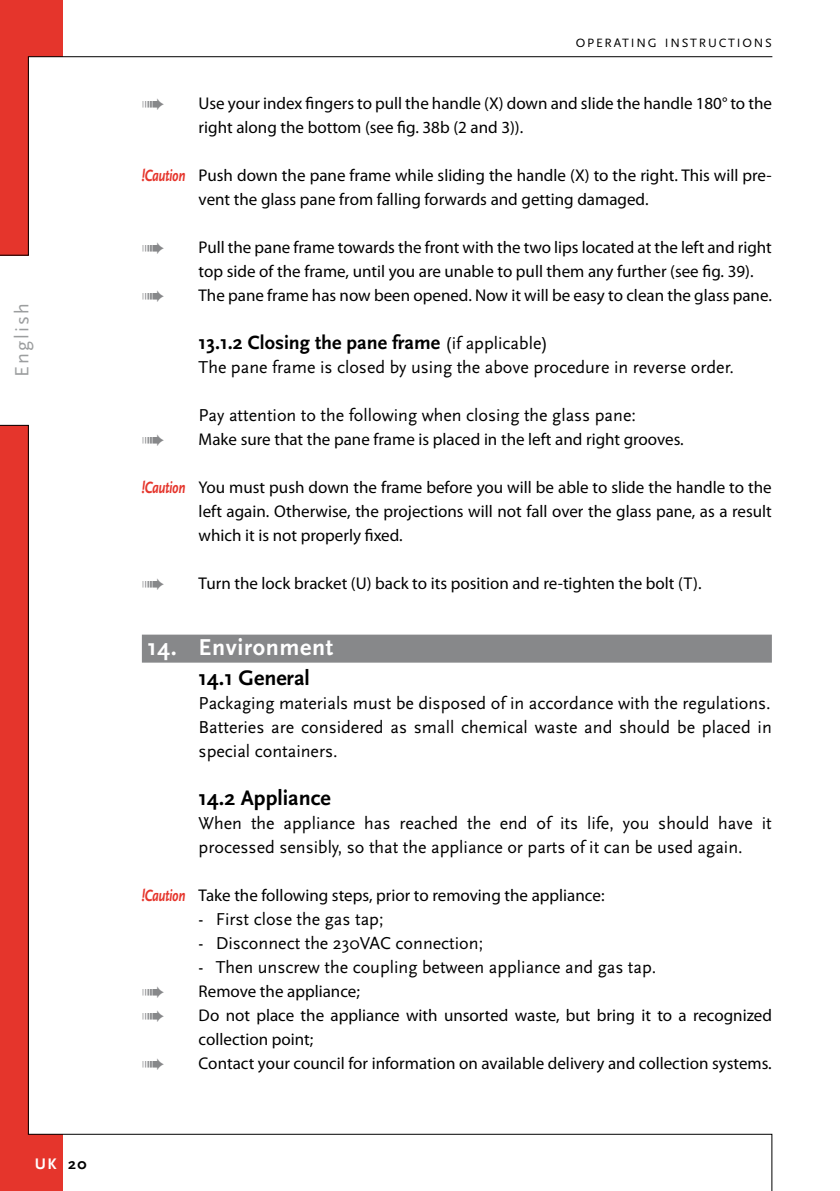
<style>
.page{position:relative;width:840px;height:1191px;background:#fff}
.page>*{position:absolute;margin:0;border:0;box-sizing:border-box;transform-origin:0 0}
.t1{font:700 24px "Scala Sans";letter-spacing:.025em;color:#fff}
.t2{font:700 22px "Scala Sans";color:#000}
.t3{font:700 20px "Scala Sans";color:#000}
.t4{font:20px "Scala Sans";letter-spacing:.105em;color:#9c9e9f}
.t5{font:18px/24px "Scala Sans";color:#000;text-align:justify}
.t6{font:17px/24px "Myriad Pro";color:#000}
.t7{font:700 16px "Scala Sans";color:#000}
.t8{font:700 16px "Scala Sans";color:#fff}
.t9{font:12.6px "Scala Sans";letter-spacing:.145em;color:#000}
.s1{font-family:"Scala Sans";font-weight:700;font-style:italic;color:#e5352c}
.s2{font-weight:400;font-size:18px}
</style>
<div class="page">
<svg style="left:0;top:57px;width:29px;height:198px;background:#dc332a"></svg>
<svg style="left:0;top:425px;width:29px;height:709px;background:#dc332a"></svg>
<div style="left:142px;top:634px;width:629px;height:28px;background:#87888a"></div>
<div style="left:0;top:1134px;width:62px;height:57px;background:#e5352c"></div>
<div style="left:0;top:0;width:62px;height:57px;background:#e5352c"></div>
<hr style="left:28px;top:56px;width:743px;height:1px;background:#000">
<svg style="left:28px;top:1133px;width:744px;height:58px"></svg>
<p class="t4" style="left:11px;top:377px;width:75px;rotate:-90deg">English</p>
<p class="t8" style="left:35px;top:1154px;width:23px">UK</p>
<p class="t7" style="left:68px;top:1154px;width:20px">20</p>
<p class="t9" style="left:575px;top:36px;width:197px">OPERATING INSTRUCTIONS</p>
<p class="t6" style="left:198px;top:91px;width:574px">Use your index fingers to pull the handle (X) down and slide the handle 180° to the right along the bottom (see fig. 38b (2 and 3)).</p>
<p class="t6" style="left:198px;top:163px;width:574px;text-indent:-57px"><span class="s1">!Caution</span> Push down the pane frame while sliding the handle (X) to the right. This will pre&shy;vent the glass pane from falling forwards and getting damaged.</p>
<p class="t6" style="left:198px;top:235px;width:574px">Pull the pane frame towards the front with the two lips located at the left and right top side of the frame, until you are unable to pull them any further (see fig. 39).</p>
<p class="t6" style="left:198px;top:283px;width:574px">The pane frame has now been opened. Now it will be easy to clean the glass pane.</p>
<p class="t3" style="left:198px;top:332px;width:350px">13.1.2 Closing the pane frame <span class="s2">(if applicable)</span></p>
<p class="t5" style="left:198px;top:356px;width:536px">The pane frame is closed by using the above procedure in reverse order.</p>
<p class="t5" style="left:198px;top:404px;width:438px">Pay attention to the following when closing the glass pane:</p>
<p class="t6" style="left:198px;top:427px;width:486px">Make sure that the pane frame is placed in the left and right grooves.</p>
<p class="t6" style="left:198px;top:475px;width:574px;text-align:justify;text-indent:-57px"><span class="s1">!Caution</span> You must push down the frame before you will be able to slide the handle to the left again. Otherwise, the projections will not fall over the glass pane, as a result which it is not properly fixed.</p>
<p class="t6" style="left:198px;top:571px;width:504px">Turn the lock bracket (U) back to its position and re-tighten the bolt (T).</p>
<h1 class="t1" style="left:147px;top:634px;width:187px">14. Environment</h1>
<p class="t2" style="left:198px;top:666px;width:113px">14.1 General</p>
<p class="t5" style="left:198px;top:692px;width:574px">Packaging materials must be disposed of in accordance with the regulations.<br>Batteries are considered as small chemical waste and should be placed in special containers.</p>
<p class="t2" style="left:198px;top:786px;width:134px">14.2 Appliance</p>
<p class="t5" style="left:198px;top:812px;width:574px">When the appliance has reached the end of its life, you should have it processed sensibly, so that the appliance or parts of it can be used again.</p>
<p class="t6" style="left:142px;top:883px;width:464px"><span class="s1">!Caution</span> Take the following steps, prior to removing the appliance:</p>
<p class="t5" style="left:198px;top:908px;width:186px">- First close the gas tap;</p>
<p class="t5" style="left:198px;top:932px;width:286px">- Disconnect the 230VAC connection;</p>
<p class="t5" style="left:198px;top:956px;width:459px">- Then unscrew the coupling between appliance and gas tap.</p>
<p class="t6" style="left:198px;top:979px;width:163px">Remove the appliance;</p>
<p class="t6" style="left:198px;top:1003px;width:574px">Do not place the appliance with unsorted waste, but bring it to a recognized collection point;</p>
<p class="t6" style="left:198px;top:1051px;width:574px">Contact your council for information on available delivery and collection systems.</p>
</div>
